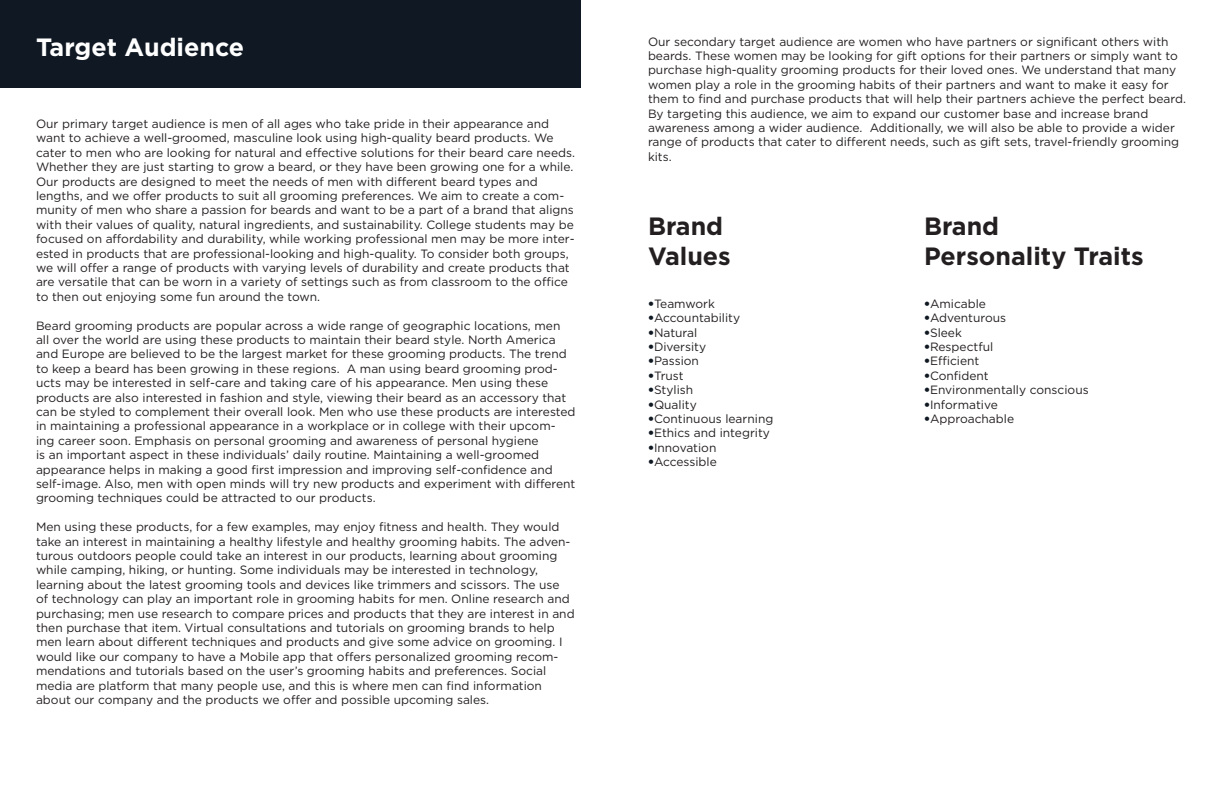
<style>
.page{position:relative;width:1224px;height:792px;background:#fff}
.page>*{position:absolute;margin:0;border:0;box-sizing:border-box;transform-origin:0 0}
.t1{font:700 25px "Gotham";color:#231f20}
.t2{font:700 25px "Gotham";color:#fff}
.t3{font:12px/14.4px "Gotham";color:#231f20}
.s1{font-family:"Vectora LT Pro";font-weight:300;color:#101822}
</style>
<div class="page">
<div style="left:0;top:0;width:580px;height:88px;background:#0f1823"></div>
<p class="t2" style="left:36px;top:31px;width:210px">Target Audience</p>
<p class="t3" style="left:36px;top:116px;width:540px">Our primary target audience is men of all ages who take pride in their appearance and want to achieve a well-groomed, masculine look using high-quality beard products. We cater to men who are looking for natural and effective solutions for their beard care needs.<br>Whether they are just starting to grow a beard, or they have been growing one for a while.<br>Our products are designed to meet the needs of men with different beard types and lengths, and we offer products to suit all grooming preferences. We aim to create a com&shy;munity of men who share a passion for beards and want to be a part of a brand that aligns with their values of quality, natural ingredients, and sustainability. College students may be focused on affordability and durability, while working professional men may be more inter&shy;ested in products that are professional-looking and high-quality. To consider both groups, we will offer a range of products with varying levels of durability and create products that are versatile that can be worn in a variety of settings such as from classroom to the office to then out enjoying some fun around the town.</p>
<p class="t3" style="left:36px;top:318px;width:541px">Beard grooming products are popular across a wide range of geographic locations, men all over the world are using these products to maintain their beard style. North America and Europe are believed to be the largest market for these grooming products. The trend to keep a beard has been growing in these regions. A man using beard grooming prod&shy;ucts may be interested in self-care and taking care of his appearance. Men using these products are also interested in fashion and style, viewing their beard as an accessory that can be styled to complement their overall look. Men who use these products are interested in maintaining a professional appearance in a workplace or in college with their upcom&shy;ing career soon. Emphasis on personal grooming and awareness of personal hygiene<br>is an important aspect in these individuals’ daily routine. Maintaining a well-groomed appearance helps in making a good first impression and improving self-confidence and self-image. Also, men with open minds will try new products and experiment with different grooming techniques could be attracted to our products.</p>
<p class="t3" style="left:36px;top:519px;width:540px">Men using these products, for a few examples, may enjoy fitness and health. They would take an interest in maintaining a healthy lifestyle and healthy grooming habits. The adven&shy;turous outdoors people could take an interest in our products, learning about grooming while camping, hiking, or hunting. Some individuals may be interested in technology, learning about the latest grooming tools and devices like trimmers and scissors. The use of technology can play an important role in grooming habits for men. Online research and purchasing; men use research to compare prices and products that they are interest in and then purchase that item. Virtual consultations and tutorials on grooming brands to help men learn about different techniques and products and give some advice on grooming. I would like our company to have a Mobile app that offers personalized grooming recom&shy;mendations and tutorials based on the user’s grooming habits and preferences. Social media are platform that many people use, and this is where men can find information about our company and the products we offer and possible upcoming sales.</p>
<p class="t3" style="left:648px;top:34px;width:539px">Our secondary target audience are women who have partners or significant others with beards. These women may be looking for gift options for their partners or simply want to purchase high-quality grooming products for their loved ones. We understand that many women play a role in the grooming habits of their partners and want to make it easy for them to find and purchase products that will help their partners achieve the perfect beard.<br>By targeting this audience, we aim to expand our customer base and increase brand awareness among a wider audience. Additionally, we will also be able to provide a wider range of products that cater to different needs, such as gift sets, travel-friendly grooming kits.</p>
<p class="t1" style="left:648px;top:209px;width:77px">Brand</p>
<p class="t1" style="left:648px;top:239px;width:84px">Values</p>
<p class="t3" style="left:648px;top:296px;width:69px"><span class="s1">•</span>Teamwork</p>
<p class="t3" style="left:648px;top:310px;width:94px"><span class="s1">•</span>Accountability</p>
<p class="t3" style="left:648px;top:325px;width:51px"><span class="s1">•</span>Natural</p>
<p class="t3" style="left:648px;top:339px;width:60px"><span class="s1">•</span>Diversity</p>
<p class="t3" style="left:648px;top:354px;width:52px"><span class="s1">•</span>Passion</p>
<p class="t3" style="left:648px;top:368px;width:37px"><span class="s1">•</span>Trust</p>
<p class="t3" style="left:648px;top:382px;width:47px"><span class="s1">•</span>Stylish</p>
<p class="t3" style="left:648px;top:397px;width:50px"><span class="s1">•</span>Quality</p>
<p class="t3" style="left:648px;top:411px;width:127px"><span class="s1">•</span>Continuous learning</p>
<p class="t3" style="left:648px;top:426px;width:124px"><span class="s1">•</span>Ethics and integrity</p>
<p class="t3" style="left:648px;top:440px;width:70px"><span class="s1">•</span>Innovation</p>
<p class="t3" style="left:648px;top:454px;width:70px"><span class="s1">•</span>Accessible</p>
<p class="t1" style="left:924px;top:209px;width:77px">Brand</p>
<p class="t1" style="left:924px;top:239px;width:221px">Personality Traits</p>
<p class="t3" style="left:924px;top:296px;width:64px"><span class="s1">•</span>Amicable</p>
<p class="t3" style="left:924px;top:310px;width:84px"><span class="s1">•</span>Adventurous</p>
<p class="t3" style="left:924px;top:325px;width:39px"><span class="s1">•</span>Sleek</p>
<p class="t3" style="left:924px;top:339px;width:71px"><span class="s1">•</span>Respectful</p>
<p class="t3" style="left:924px;top:354px;width:57px"><span class="s1">•</span>Efficient</p>
<p class="t3" style="left:924px;top:368px;width:66px"><span class="s1">•</span>Confident</p>
<p class="t3" style="left:924px;top:382px;width:166px"><span class="s1">•</span>Environmentally conscious</p>
<p class="t3" style="left:924px;top:397px;width:75px"><span class="s1">•</span>Informative</p>
<p class="t3" style="left:924px;top:411px;width:92px"><span class="s1">•</span>Approachable</p>
</div>
